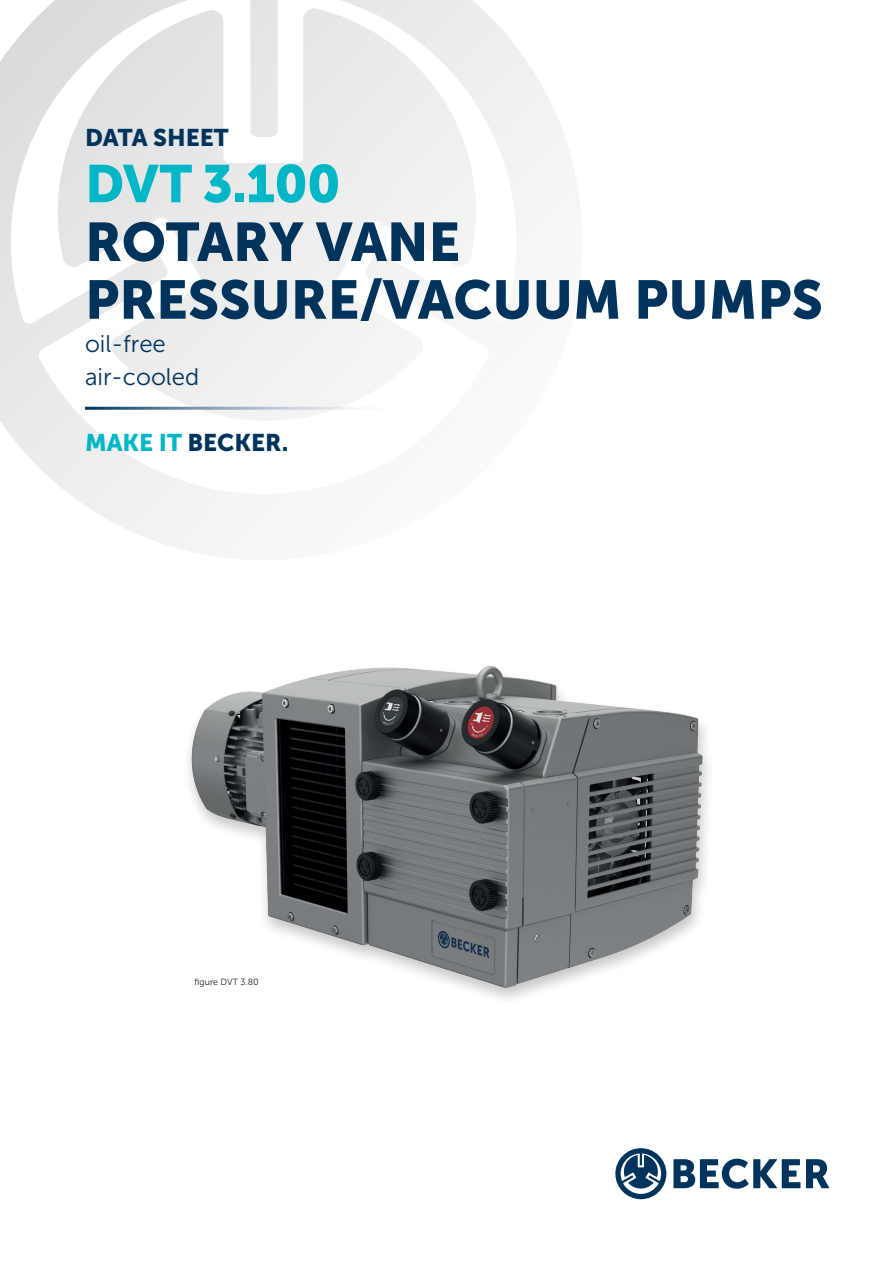
<style>
.page{position:relative;width:893px;height:1263px;background:#fff}
.page>*{position:absolute;margin:0;border:0;box-sizing:border-box;transform-origin:0 0}
.t1{font:54px/57.8px "Museo Sans 900";color:#00345c}
.t2{font:52.5px "Museo Sans 900";letter-spacing:-.015em;color:#00b7c7}
.t3{font:24px "Museo Sans 900";color:#00345c}
.t4{font:24px/33px "Museo Sans 300";color:#00345c}
.t5{font:9px "Museo Sans 300";color:#231f20}
.s1{color:#00b7c7}
</style>
<div class="page">
<svg style="left:0;top:0;width:573px;height:554px"></svg>
<svg style="left:673px;top:1159px;width:127px;height:30px"></svg>
<svg style="left:806px;top:1159px;width:23px;height:29px"></svg>
<svg style="left:615px;top:1148px;width:51px;height:51px"></svg>
<hr style="left:85px;top:407px;width:319px;height:3px;background:#fff">
<img style="left:188px;top:666px;width:521px;height:333px">
<p class="t3" style="left:85px;top:124px;width:145px">DATA SHEET</p>
<p class="t2" style="left:85px;top:154px;width:257px">DVT 3.100</p>
<p class="t1" style="left:85px;top:213px;width:739px">ROTARY VANE<br>PRESSURE/VACUUM PUMPS</p>
<p class="t4" style="left:85px;top:327px;width:116px">oil-free air-cooled</p>
<p class="t3" style="left:85px;top:429px;width:205px"><span class="s1">MAKE IT</span> BECKER.</p>
<p class="t5" style="left:195px;top:977px;width:66px">figure DVT 3.80</p>
</div>
